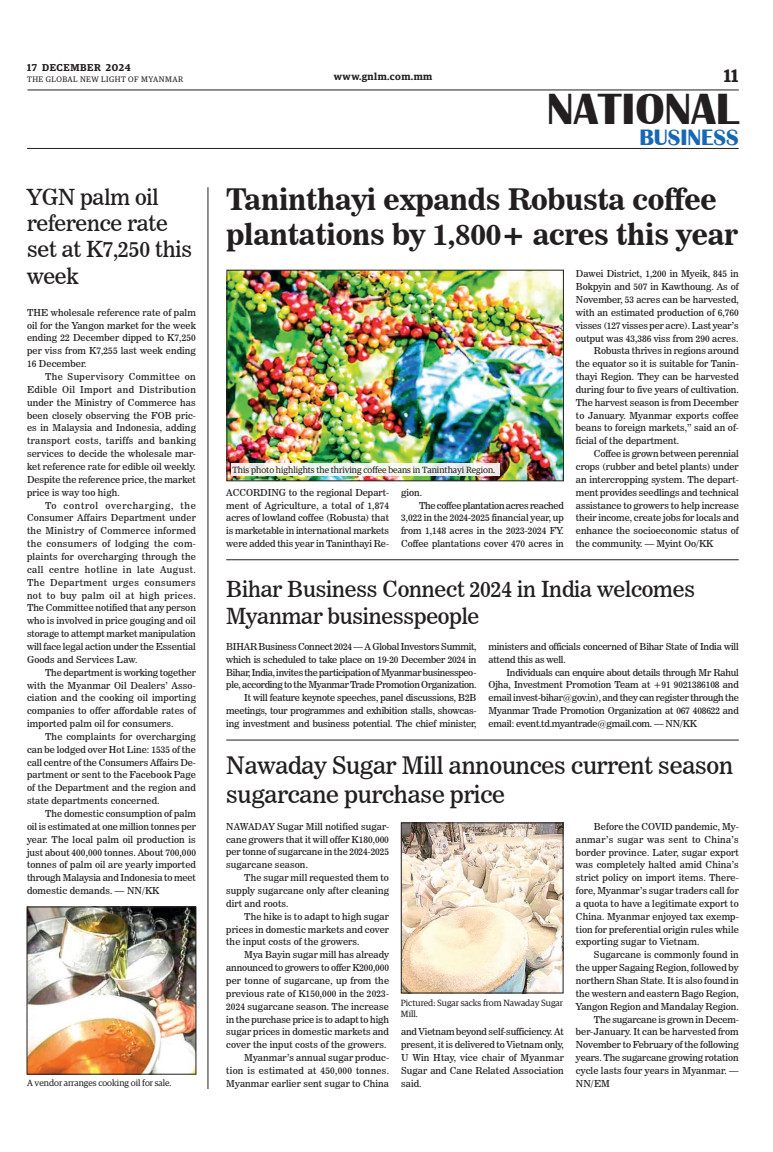
<style>
.page{position:relative;width:773px;height:1152px;background:#fff}
.page>*{position:absolute;margin:0;border:0;box-sizing:border-box;transform-origin:0 0}
.t1{font:700 45px "Britannic";color:#231f20}
._3_Clm_Head_copy{font:29.5px/35.4px "News 706 BT Bold C";letter-spacing:-.01em;color:#231f20}
._2_Clm_Head{font:24px/28.8px "News 706 BT Roman C";letter-spacing:-.01em;color:#231f20}
.t2{font:700 23px "Britannic";color:#1768b4}
._2_Clm_Head-2{font:22px/26.4px "News 706 BT Roman C";letter-spacing:-.01em;color:#231f20}
.t3{font:600 18px "Guardian Egyp";color:#231f20}
.t4{font:600 10px "Guardian Egyp";letter-spacing:.055em;color:#231f20}
._2nd_Body{font:9.5px/12.9px "News 706 BT Roman C";color:#231f20;text-align:justify}
.Normal_Para{font:9.5px/12.9px "News 706 BT Roman C";letter-spacing:-.005em;color:#231f20;text-align:justify}
._2nd_Body-2{font:9.5px/12.9px "News 706 BT Roman C";letter-spacing:-.02em;color:#231f20}
.t5{font:9px/10.8px "Guardian Egyp";color:#231f20}
.t6{font:8px "Guardian Egyp";letter-spacing:.06em;color:#231f20}
</style>
<div class="page">
<hr style="left:27px;top:89px;width:711px;height:1px;background:#231f20">
<hr style="left:27px;top:148px;width:711px;height:1px;background:#231f20">
<img style="left:229px;top:272px;width:332px;height:207px">
<div style="left:227px;top:270px;width:336px;height:211px;border:1px solid #231f20"></div>
<hr style="left:226px;top:560px;width:512px;height:1px;background:#231f20">
<hr style="left:226px;top:740px;width:512px;height:1px;background:#231f20">
<hr style="left:208px;top:187px;width:1px;height:902px;background:#231f20">
<img style="left:403px;top:825px;width:158px;height:166px">
<div style="left:401px;top:823px;width:162px;height:170px;border:1px solid #231f20"></div>
<img style="left:29px;top:909px;width:165px;height:163px">
<div style="left:27px;top:907px;width:169px;height:167px;border:1px solid #231f20"></div>
<svg style="left:231px;top:464px;width:268px;height:12px"></svg>
<p class="t4" style="left:27px;top:60px;width:105px">17 DECEMBER 2024</p>
<p class="t6" style="left:27px;top:74px;width:158px">THE GLOBAL NEW LIGHT OF MYANMAR</p>
<p class="_2_Clm_Head-2" style="left:27px;top:183px;width:166px">YGN palm oil reference rate set at K7,250 this week</p>
<p class="Normal_Para" style="left:27px;top:306px;width:170px">THE wholesale reference rate of palm oil for the Yangon market for the week ending 22 December dipped to K7,250 per viss from K7,255 last week ending 16 December.</p>
<p class="_2nd_Body" style="left:27px;top:370px;width:170px;text-indent:18px">The Supervisory Committee on Edible Oil Import and Distribution under the Ministry of Commerce has been closely observing the FOB pric&shy;es in Malaysia and Indonesia, adding transport costs, tariffs and banking services to decide the wholesale mar&shy;ket reference rate for edible oil weekly.<br>Despite the reference price, the market price is way too high.</p>
<p class="_2nd_Body" style="left:27px;top:499px;width:170px;text-indent:18px">To control overcharging, the Consumer Affairs Department under the Ministry of Commerce informed the consumers of lodging the com&shy;plaints for overcharging through the call centre hotline in late August.<br>The Department urges consumers not to buy palm oil at high prices.<br>The Committee notified that any person who is involved in price gouging and oil storage to attempt market manipulation will face legal action under the Essential Goods and Services Law.</p>
<p class="_2nd_Body" style="left:27px;top:666px;width:170px;text-indent:18px">The department is working together with the Myanmar Oil Dealers’ Asso&shy;ciation and the cooking oil importing companies to offer affordable rates of imported palm oil for consumers.</p>
<p class="_2nd_Body" style="left:27px;top:730px;width:170px;text-indent:18px">The complaints for overcharging can be lodged over Hot Line: 1535 of the call centre of the Consumers Affairs De&shy;partment or sent to the Facebook Page of the Department and the region and state departments concerned.</p>
<p class="_2nd_Body" style="left:27px;top:807px;width:170px;text-indent:18px">The domestic consumption of palm oil is estimated at one million tonnes per year. The local palm oil production is just about 400,000 tonnes. About 700,000 tonnes of palm oil are yearly imported through Malaysia and Indonesia to meet domestic demands. — NN/KK</p>
<p class="t5" style="left:27px;top:1077px;width:146px">A vendor arranges cooking oil for sale.</p>
<p class="t4" style="left:334px;top:69px;width:100px">www.gnlm.com.mm</p>
<h3 class="t3" style="left:723px;top:63px;width:16px">11</h3>
<h1 class="t1" style="left:547px;top:84px;width:193px">NATIONAL</h1>
<h3 class="t2" style="left:639px;top:124px;width:101px">BUSINESS</h3>
<p class="_3_Clm_Head_copy" style="left:226px;top:181px;width:513px">Taninthayi expands Robusta coffee plantations by 1,800+ acres this year</p>
<p class="t5" style="left:233px;top:463px;width:264px">This photo highlights the thriving coffee beans in Taninthayi Region.</p>
<p class="Normal_Para" style="left:226px;top:486px;width:164px">ACCORDING to the regional Depart&shy;ment of Agriculture, a total of 1,874 acres of lowland coffee (Robusta) that is marketable in international markets were added this year in Taninthayi Re-</p>
<p class="Normal_Para" style="left:401px;top:486px;width:22px">gion.</p>
<p class="_2nd_Body" style="left:401px;top:499px;width:164px;text-indent:18px">The coffee plantation acres reached 3,022 in the 2024-2025 financial year, up from 1,148 acres in the 2023-2024 FY.<br>Coffee plantations cover 470 acres in</p>
<p class="_2nd_Body" style="left:576px;top:267px;width:164px">Dawei District, 1,200 in Myeik, 845 in Bokpyin and 507 in Kawthoung. As of November, 53 acres can be harvested, with an estimated production of 6,760 visses (127 visses per acre). Last year’s output was 43,386 viss from 290 acres.</p>
<p class="_2nd_Body" style="left:576px;top:344px;width:164px;text-indent:18px">Robusta thrives in regions around the equator so it is suitable for Tanin&shy;thayi Region. They can be harvested during four to five years of cultivation.<br>The harvest season is from December to January. Myanmar exports coffee beans to foreign markets,” said an of&shy;ficial of the department.</p>
<p class="_2nd_Body" style="left:576px;top:447px;width:164px;text-indent:18px">Coffee is grown between perennial crops (rubber and betel plants) under an intercropping system. The depart&shy;ment provides seedlings and technical assistance to growers to help increase their income, create jobs for locals and enhance the socioeconomic status of the community. — Myint Oo/KK</p>
<p class="_2_Clm_Head-2" style="left:226px;top:576px;width:470px">Bihar Business Connect 2024 in India welcomes<br>Myanmar businesspeople</p>
<p class="Normal_Para" style="left:226px;top:640px;width:252px">BIHAR Business Connect 2024 — A Global Investors Summit, which is scheduled to take place on 19-20 December 2024 in Bihar, India, invites the participation of Myanmar businesspeo&shy;ple, according to the Myanmar Trade Promotion Organization.</p>
<p class="_2nd_Body" style="left:226px;top:691px;width:252px;text-indent:18px">It will feature keynote speeches, panel discussions, B2B meetings, tour programmes and exhibition stalls, showcas&shy;ing investment and business potential. The chief minister,</p>
<p class="_2nd_Body-2" style="left:488px;top:640px;width:252px">ministers and officials concerned of Bihar State of India will attend this as well.</p>
<p class="_2nd_Body" style="left:488px;top:666px;width:252px;text-indent:18px">Individuals can enquire about details through Mr Rahul Ojha, Investment Promotion Team at +91 9021386108 and email invest-bihar@gov.in), and they can register through the Myanmar Trade Promotion Organization at 067 408622 and email: event.td.myantrade@gmail.com. — NN/KK</p>
<p class="_2_Clm_Head" style="left:226px;top:751px;width:508px">Nawaday Sugar Mill announces current season sugarcane purchase price</p>
<p class="Normal_Para" style="left:226px;top:820px;width:164px">NAWADAY Sugar Mill notified sugar&shy;cane growers that it will offer K180,000 per tonne of sugarcane in the 2024-2025 sugarcane season.</p>
<p class="_2nd_Body" style="left:226px;top:871px;width:164px;text-indent:18px">The sugar mill requested them to supply sugarcane only after cleaning dirt and roots.</p>
<p class="_2nd_Body" style="left:226px;top:910px;width:164px;text-indent:18px">The hike is to adapt to high sugar prices in domestic markets and cover the input costs of the growers.</p>
<p class="_2nd_Body" style="left:226px;top:948px;width:164px;text-indent:18px">Mya Bayin sugar mill has already announced to growers to offer K200,000 per tonne of sugarcane, up from the previous rate of K150,000 in the 2023- 2024 sugarcane season. The increase in the purchase price is to adapt to high sugar prices in domestic markets and cover the input costs of the growers.</p>
<p class="_2nd_Body" style="left:226px;top:1051px;width:164px;text-indent:18px">Myanmar’s annual sugar produc&shy;tion is estimated at 450,000 tonnes.<br>Myanmar earlier sent sugar to China</p>
<p class="t5" style="left:401px;top:997px;width:163px">Pictured: Sugar sacks from Nawaday Sugar<br>Mill.</p>
<p class="_2nd_Body" style="left:401px;top:1026px;width:164px">and Vietnam beyond self-sufficiency. At present, it is delivered to Vietnam only, U Win Htay, vice chair of Myanmar Sugar and Cane Related Association said.</p>
<p class="_2nd_Body" style="left:576px;top:820px;width:164px;text-indent:18px">Before the COVID pandemic, My&shy;anmar’s sugar was sent to China’s border province. Later, sugar export was completely halted amid China’s strict policy on import items. There&shy;fore, Myanmar’s sugar traders call for a quota to have a legitimate export to China. Myanmar enjoyed tax exemp&shy;tion for preferential origin rules while exporting sugar to Vietnam.</p>
<p class="_2nd_Body" style="left:576px;top:948px;width:164px;text-indent:18px">Sugarcane is commonly found in the upper Sagaing Region, followed by northern Shan State. It is also found in the western and eastern Bago Region, Yangon Region and Mandalay Region.</p>
<p class="_2nd_Body" style="left:576px;top:1013px;width:164px;text-indent:18px">The sugarcane is grown in Decem&shy;ber-January. It can be harvested from November to February of the following years. The sugarcane growing rotation cycle lasts four years in Myanmar. — NN/EM</p>
</div>
